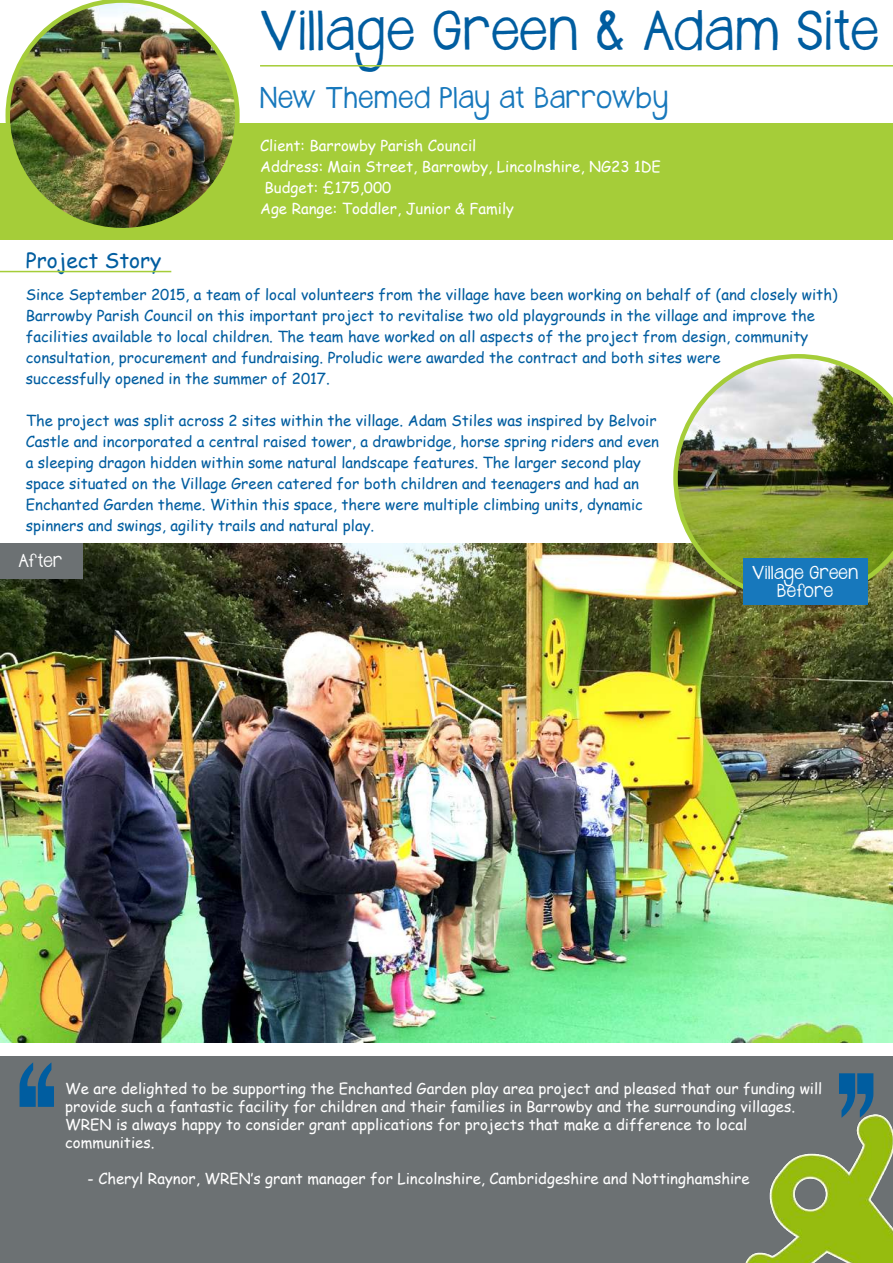
<style>
.page{position:relative;width:893px;height:1263px;background:#fff}
.page>*{position:absolute;margin:0;border:0;box-sizing:border-box;transform-origin:0 0}
.t1{font:45px "Janda Safeand Sound Solid";letter-spacing:.02em;color:#005da0}
.t2{font:24px "Janda Safeand Sound Solid";letter-spacing:.03em;color:#1778bc}
.t3{font:21px "Comic Sans MS";color:#005da0}
.t4{font:15px/21px "Comic Sans MS";color:#005da0}
.t5{font:15px/21px "Comic Sans MS";color:#fff}
.t6{font:15px/18px "Janda Safeand Sound Solid";letter-spacing:.02em;color:#fff;text-align:center}
</style>
<div class="page">
<div style="left:0;top:1056px;width:893px;height:207px;background:#6c7173"></div>
<div style="left:0;top:124px;width:893px;height:116px;background:#a5cd39"></div>
<hr style="left:260px;top:65px;width:633px;height:2px;background:#a5cd39">
<img style="left:0;top:544px;width:893px;height:498px">
<img style="left:6px;top:0;width:234px;height:228px">
<img style="left:673px;top:354px;width:220px;height:248px">
<div style="left:743px;top:558px;width:124px;height:47px;background:#1778bc"></div>
<hr style="left:0;top:271px;width:171px;height:1px;background:#a5cd39">
<img style="left:745px;top:1114px;width:148px;height:149px">
<div style="left:0;top:544px;width:82px;height:35px;background:#6c7173"></div>
<svg style="left:20px;top:1062px;width:34px;height:45px"></svg>
<svg style="left:839px;top:1073px;width:34px;height:45px"></svg>
<h1 class="t1" style="left:260px;top:-1px;width:620px">Village Green &amp; Adam Site</h1>
<h2 class="t2" style="left:260px;top:81px;width:410px">New Themed Play at Barrowby</h2>
<h3 class="t3" style="left:26px;top:245px;width:137px">Project Story</h3>
<p class="t5" style="left:260px;top:135px;width:402px">Client: Barrowby Parish Council<br>Address: Main Street, Barrowby, Lincolnshire, NG23 1DE Budget: £175,000<br>Age Range: Toddler, Junior &amp; Family</p>
<p class="t4" style="left:26px;top:283px;width:813px">Since September 2015, a team of local volunteers from the village have been working on behalf of (and closely with)<br>Barrowby Parish Council on this important project to revitalise two old playgrounds in the village and improve the facilities available to local children. The team have worked on all aspects of the project from design, community consultation, procurement and fundraising. Proludic were awarded the contract and both sites were<br>successfully opened in the summer of 2017.</p>
<p class="t4" style="left:26px;top:409px;width:635px">The project was split across 2 sites within the village. Adam Stiles was inspired by Belvoir Castle and incorporated a central raised tower, a drawbridge, horse spring riders and even a sleeping dragon hidden within some natural landscape features. The larger second play space situated on the Village Green catered for both children and teenagers and had an Enchanted Garden theme. Within this space, there were multiple climbing units, dynamic spinners and swings, agility trails and natural play.</p>
<p class="t6" style="left:19px;top:554px;width:45px">After</p>
<p class="t6" style="left:752px;top:565px;width:108px">Village Green<br>Before</p>
<p class="t5" style="left:65px;top:1079px;width:759px;line-height:18px">We are delighted to be supporting the Enchanted Garden play area project and pleased that our funding will provide such a fantastic facility for children and their families in Barrowby and the surrounding villages.<br>WREN is always happy to consider grant applications for projects that make a difference to local communities.</p>
<p class="t5" style="left:88px;top:1167px;width:664px">- Cheryl Raynor, WREN’s grant manager for Lincolnshire, Cambridgeshire and Nottinghamshire</p>
</div>
